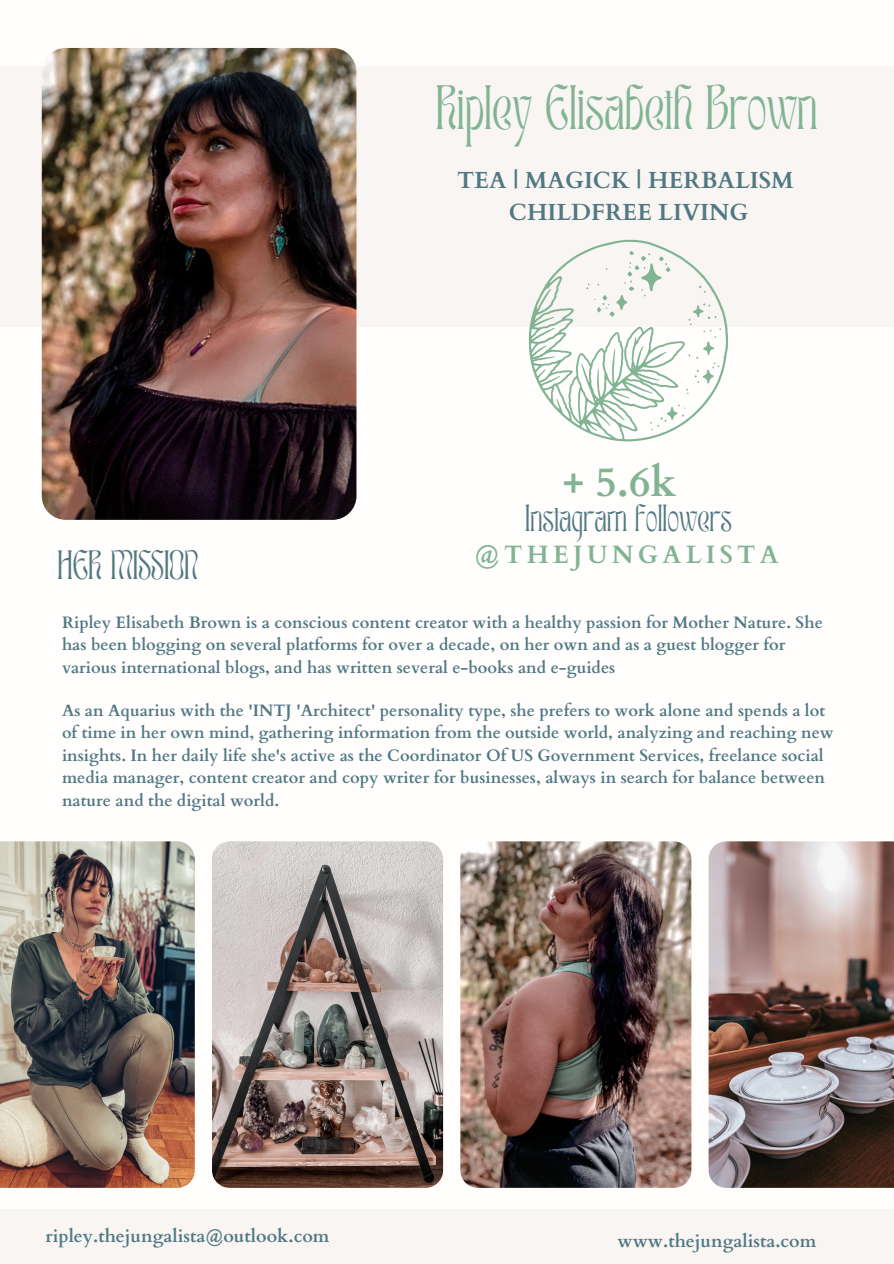
<style>
.page{position:relative;width:894px;height:1264px;background:#fff}
.page>*{position:absolute;margin:0;border:0;box-sizing:border-box;transform-origin:0 0}
.t1{font:43.65px "TAN ASTORIA Display";color:#82b493}
.t2{font:700 41.7px "Cardo";color:#82b493}
.t3{font:28.5px "TAN ASTORIA Display";color:#517882}
.t4{font:26.4px "TAN ASTORIA Display";color:#517882}
.t5{font:700 25.05px "Cardo";letter-spacing:.17em;color:#82b493}
.t6{font:700 23.25px "Cardo";color:#517882}
.t7{font:700 18px "Cardo";color:#517882}
.t8{font:700 16.5px/22.5px "Cardo";color:#517882}
</style>
<div class="page">
<div style="left:0;top:67px;width:893px;height:260px;background:#f8f5f2"></div>
<img style="left:42px;top:48px;width:314px;height:472px;border-radius:24px">
<div style="left:0;top:1208px;width:893px;height:55px;background:#f8f5f2"></div>
<img style="left:212px;top:841px;width:231px;height:346px;border-radius:18px">
<img style="left:460px;top:841px;width:231px;height:346px;border-radius:18px">
<img style="left:0;top:841px;width:195px;height:346px">
<img style="left:708px;top:841px;width:185px;height:346px">
<svg style="left:528px;top:240px;width:200px;height:201px"></svg>
<p class="t1" style="left:435px;top:84px;width:383px">Ripley Elisabeth Brown</p>
<p class="t6" style="left:457px;top:165px;width:338px">TEA | MAGICK | HERBALISM</p>
<p class="t6" style="left:509px;top:197px;width:241px">CHILDFREE LIVING</p>
<p class="t3" style="left:57px;top:550px;width:142px">HER MISSION</p>
<p class="t2" style="left:562px;top:454px;width:115px">+ 5.6k</p>
<p class="t4" style="left:525px;top:503px;width:208px">Instagram followers</p>
<p class="t5" style="left:474px;top:538px;width:305px">@THEJUNGALISTA</p>
<p class="t8" style="left:62px;top:611px;width:762px">Ripley Elisabeth Brown is a conscious content creator with a healthy passion for Mother Nature. She has been blogging on several platforms for over a decade, on her own and as a guest blogger for various international blogs, and has written several e-books and e-guides</p>
<p class="t8" style="left:62px;top:699px;width:773px">As an Aquarius with the 'INTJ 'Architect' personality type, she prefers to work alone and spends a lot of time in her own mind, gathering information from the outside world, analyzing and reaching new insights. In her daily life she's active as the Coordinator Of US Government Services, freelance social media manager, content creator and copy writer for businesses, always in search for balance between nature and the digital world.</p>
<p class="t7" style="left:45px;top:1223px;width:285px">ripley.thejungalista@outlook.com</p>
<p class="t7" style="left:617px;top:1228px;width:200px">www.thejungalista.com</p>
</div>
